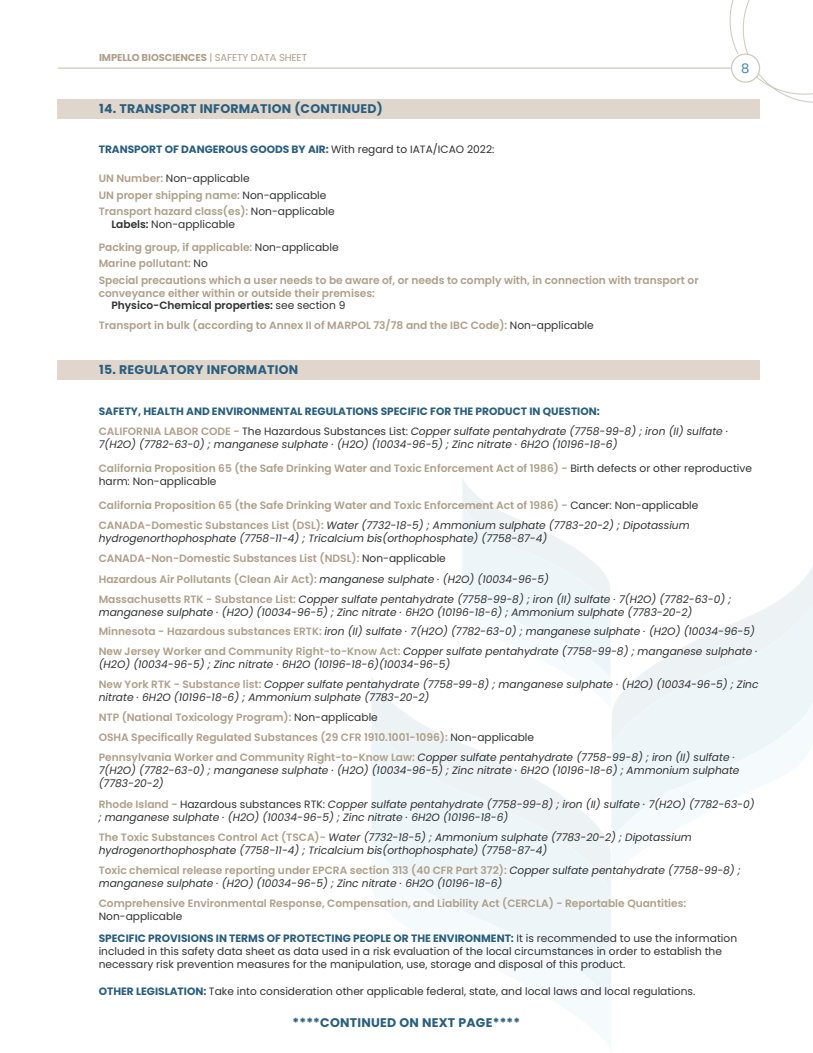
<style>
.page{position:relative;width:813px;height:1053px;background:#fff}
.page>*{position:absolute;margin:0;border:0;box-sizing:border-box;transform-origin:0 0}
.t1{font:13.12px "Poppins";color:#3d84b4}
.t2{font:700 12.5px "Poppins";letter-spacing:.02em;color:#285f7f}
.t3{font:italic 10.62px/12.8px "Poppins";color:#313232}
.t4{font:600 10.62px/16.6px "Poppins";color:#af9f89}
.t5{font:10.62px/12.8px "Poppins";color:#313232}
.t6{font:700 10.62px/20.8px "Poppins";color:#285f7f}
.t7{font:700 10px "Poppins";letter-spacing:-.01em;color:#af9f89}
.s1{font-weight:400}
.s2{font-weight:400;color:#313232}
.s3{font-weight:600}
.s4{font-weight:600;color:#af9f89}
.s5{color:#313232}
.s6{font-weight:400;font-style:italic;color:#313232}
.s7{font-weight:600;font-style:normal;color:#af9f89}
.s8{font-style:normal}
.s9{font-weight:700;color:#285f7f}
</style>
<div class="page">
<svg style="left:371px;top:676px;width:47px;height:46px"></svg>
<svg style="left:371px;top:722px;width:234px;height:115px;fill:#edf5f9"></svg>
<svg style="left:372px;top:837px;width:239px;height:162px;fill:#edf5f9"></svg>
<svg style="left:774px;top:568px;width:38px;height:36px"></svg>
<svg style="left:617px;top:604px;width:195px;height:96px;fill:#edf5f9"></svg>
<svg style="left:609px;top:700px;width:203px;height:184px;fill:#f5fbfd"></svg>
<svg style="left:462px;top:478px;width:149px;height:234px"></svg>
<svg style="left:729px;top:1px;width:83px;height:101px"></svg>
<hr style="left:58px;top:67px;width:673px;height:2px;background:#cec9bd">
<div style="left:731px;top:54px;width:28px;height:28px;background:#fff;border-radius:50%"></div>
<div style="left:730px;top:53px;width:29px;height:30px;border:1px solid #cec9bd;border-radius:50%"></div>
<div style="left:57px;top:99px;width:702px;height:19px;background:#e0d6cc"></div>
<div style="left:57px;top:360px;width:702px;height:20px;background:#e0d6cc"></div>
<p class="t7" style="left:99px;top:51px;width:209px">IMPELLO BIOSCIENCES <span class="s1">| SAFETY DATA SHEET</span></p>
<p class="t2" style="left:99px;top:101px;width:285px">14. TRANSPORT INFORMATION (CONTINUED)</p>
<p class="t6" style="left:99px;top:139px;width:397px">TRANSPORT OF DANGEROUS GOODS BY AIR: <span class="s2">With regard to IATA/ICAO 2022:</span></p>
<p class="t4" style="left:99px;top:170px;width:237px">UN Number: <span class="s2">Non-applicable<br></span>UN proper shipping name: <span class="s2">Non-applicable<br></span>Transport hazard class(es): <span class="s2">Non-applicable</span></p>
<p class="t5" style="left:99px;top:213px;width:241px;line-height:22.8px;text-indent:13px"><span class="s3">Labels:</span> Non-applicable<br><span class="s4">Packing group, if applicable:</span> Non-applicable</p>
<p class="t4" style="left:99px;top:255px;width:601px">Marine pollutant: <span class="s2">No<br></span>Special precautions which a user needs to be aware of, or needs to comply with, in connection with transport or</p>
<p class="t4" style="left:111px;top:286px;width:265px;line-height:12.8px;text-indent:-13px">conveyance either within or outside their premises:<br><span class="s5">Physico-Chemical properties:</span> <span class="s2">see section 9</span></p>
<p class="t4" style="left:99px;top:317px;width:496px">Transport in bulk (according to Annex II of MARPOL 73/78 and the IBC Code): <span class="s2">Non-applicable</span></p>
<p class="t2" style="left:99px;top:362px;width:200px">15. REGULATORY INFORMATION</p>
<p class="t6" style="left:99px;top:400px;width:630px">SAFETY, HEALTH AND ENVIRONMENTAL REGULATIONS SPECIFIC FOR THE PRODUCT IN QUESTION:<br><span class="s4">CALIFORNIA LABOR CODE -</span> <span class="s2">The Hazardous Substances List:</span> <span class="s6">Copper sulfate pentahydrate (7758-99-8) ; iron (II) sulfate ·</span></p>
<p class="t3" style="left:99px;top:438px;width:520px">7(H2O) (7782-63-0) ; manganese sulphate · (H2O) (10034-96-5) ; Zinc nitrate · 6H2O (10196-18-6)</p>
<p class="t4" style="left:99px;top:462px;width:654px;line-height:12.8px">California Proposition 65 (the Safe Drinking Water and Toxic Enforcement Act of 1986) - <span class="s2">Birth defects or other reproductive harm: Non-applicable</span></p>
<p class="t4" style="left:99px;top:494px;width:601px;line-height:20.4px">California Proposition 65 (the Safe Drinking Water and Toxic Enforcement Act of 1986) - <span class="s2">Cancer: Non-applicable<br></span>CANADA-Domestic Substances List (DSL): <span class="s6">Water (7732-18-5) ; Ammonium sulphate (7783-20-2) ; Dipotassium</span></p>
<p class="t3" style="left:99px;top:527px;width:633px;line-height:20.5px">hydrogenorthophosphate (7758-11-4) ; Tricalcium bis(orthophosphate) (7758-87-4)<br><span class="s7">CANADA-Non-Domestic Substances List (NDSL):</span> <span class="s8">Non-applicable<br></span><span class="s7">Hazardous Air Pollutants (Clean Air Act):</span> manganese sulphate · (H2O) (10034-96-5)<br><span class="s7">Massachusetts RTK - Substance List:</span> Copper sulfate pentahydrate (7758-99-8) ; iron (II) sulfate · 7(H2O) (7782-63-0) ;</p>
<p class="t3" style="left:99px;top:603px;width:657px;line-height:18.4px">manganese sulphate · (H2O) (10034-96-5) ; Zinc nitrate · 6H2O (10196-18-6) ; Ammonium sulphate (7783-20-2)<br><span class="s7">Minnesota - Hazardous substances ERTK:</span> iron (II) sulfate · 7(H2O) (7782-63-0) ; manganese sulphate · (H2O) (10034-96-5)</p>
<p class="t3" style="left:99px;top:645px;width:660px"><span class="s7">New Jersey Worker and Community Right-to-Know Act:</span> Copper sulfate pentahydrate (7758-99-8) ; manganese sulphate · (H2O) (10034-96-5) ; Zinc nitrate · 6H2O (10196-18-6)(10034-96-5)</p>
<p class="t3" style="left:99px;top:677px;width:661px"><span class="s7">New York RTK - Substance list:</span> Copper sulfate pentahydrate (7758-99-8) ; manganese sulphate · (H2O) (10034-96-5) ; Zinc nitrate · 6H2O (10196-18-6) ; Ammonium sulphate (7783-20-2)</p>
<p class="t4" style="left:99px;top:706px;width:637px;line-height:20.4px">NTP (National Toxicology Program): <span class="s2">Non-applicable<br></span>OSHA Specifically Regulated Substances (29 CFR 1910.1001-1096): <span class="s2">Non-applicable<br></span>Pennsylvania Worker and Community Right-to-Know Law: <span class="s6">Copper sulfate pentahydrate (7758-99-8) ; iron (II) sulfate ·</span></p>
<p class="t3" style="left:99px;top:764px;width:642px">7(H2O) (7782-63-0) ; manganese sulphate · (H2O) (10034-96-5) ; Zinc nitrate · 6H2O (10196-18-6) ; Ammonium sulphate (7783-20-2)</p>
<p class="t3" style="left:99px;top:797px;width:657px"><span class="s7">Rhode Island -</span> <span class="s8">Hazardous substances RTK:</span> Copper sulfate pentahydrate (7758-99-8) ; iron (II) sulfate · 7(H2O) (7782-63-0) ; manganese sulphate · (H2O) (10034-96-5) ; Zinc nitrate · 6H2O (10196-18-6)</p>
<p class="t3" style="left:99px;top:830px;width:594px"><span class="s7">The Toxic Substances Control Act (TSCA)-</span> Water (7732-18-5) ; Ammonium sulphate (7783-20-2) ; Dipotassium hydrogenorthophosphate (7758-11-4) ; Tricalcium bis(orthophosphate) (7758-87-4)</p>
<p class="t3" style="left:99px;top:863px;width:643px"><span class="s7">Toxic chemical release reporting under EPCRA section 313 (40 CFR Part 372):</span> Copper sulfate pentahydrate (7758-99-8) ; manganese sulphate · (H2O) (10034-96-5) ; Zinc nitrate · 6H2O (10196-18-6)</p>
<p class="t4" style="left:99px;top:895px;width:588px">Comprehensive Environmental Response, Compensation, and Liability Act (CERCLA) - Reportable Quantities:</p>
<p class="t5" style="left:99px;top:909px;width:85px">Non-applicable</p>
<p class="t1" style="left:740px;top:61px;width:10px">8</p>
<p class="t5" style="left:99px;top:932px;width:639px"><span class="s9">SPECIFIC PROVISIONS IN TERMS OF PROTECTING PEOPLE OR THE ENVIRONMENT:</span> It is recommended to use the information included in this safety data sheet as data used in a risk evaluation of the local circumstances in order to establish the necessary risk prevention measures for the manipulation, use, storage and disposal of this product.</p>
<p class="t5" style="left:99px;top:984px;width:597px"><span class="s9">OTHER LEGISLATION:</span> Take into consideration other applicable federal, state, and local laws and local regulations.</p>
<p class="t2" style="left:292px;top:1015px;width:229px">****CONTINUED ON NEXT PAGE****</p>
</div>
